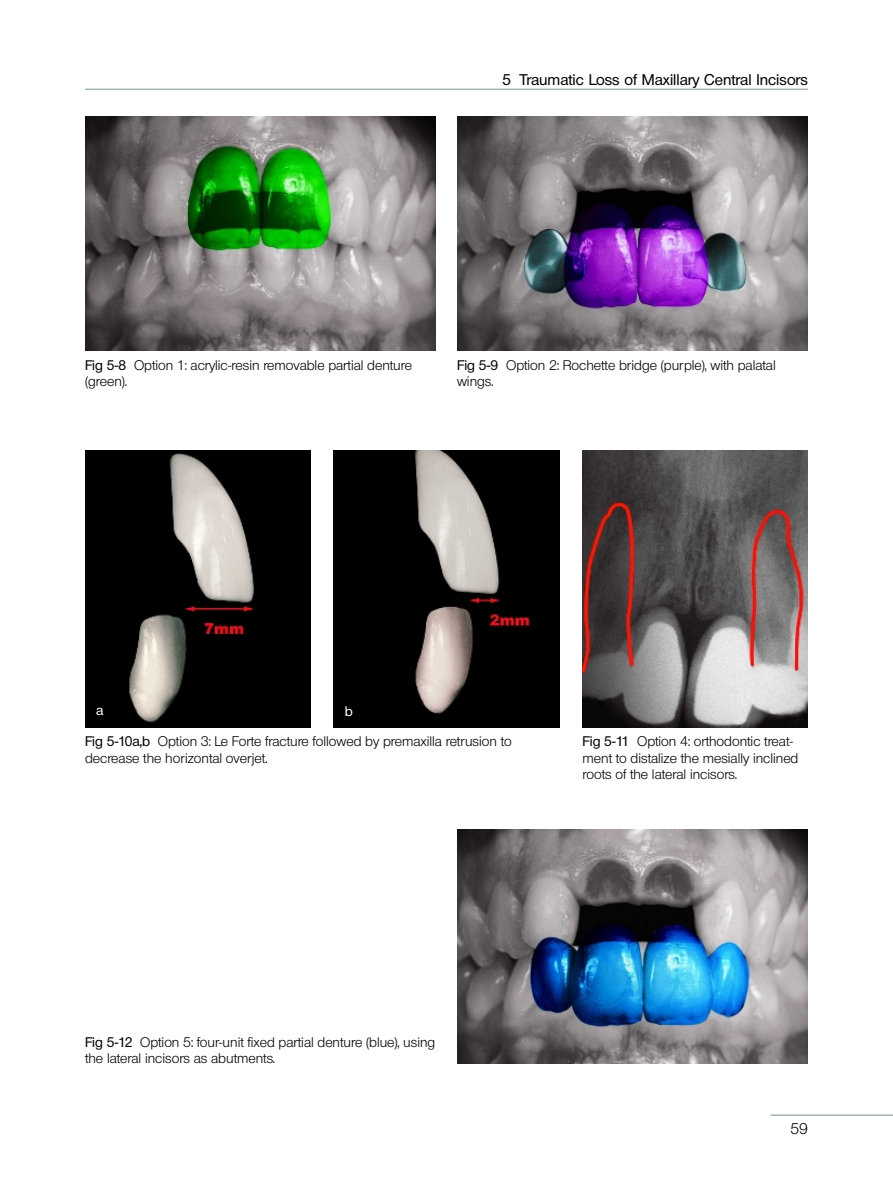
<style>
.page{position:relative;width:893px;height:1191px;background:#fff}
.page>*{position:absolute;margin:0;border:0;box-sizing:border-box;transform-origin:0 0}
.t1{font:500 15px "Olnova";color:#000}
.t2{font:15px "Olnova";color:#000}
.t3{font:13.5px/16.5px "Olnova";color:#000}
.t4{font:500 13.5px "Olnova";color:#fff}
.s1{font-weight:500}
</style>
<div class="page">
<hr style="left:85px;top:89px;width:723px;height:1px;background:#a6b3b3">
<hr style="left:771px;top:1114px;width:122px;height:2px;background:#a6b3b3">
<img style="left:85px;top:117px;width:351px;height:234px">
<img style="left:457px;top:117px;width:351px;height:234px">
<img style="left:85px;top:451px;width:225px;height:276px">
<img style="left:334px;top:451px;width:225px;height:276px">
<img style="left:457px;top:829px;width:351px;height:234px">
<img style="left:583px;top:451px;width:225px;height:276px">
<p class="t1" style="left:502px;top:74px;width:307px">5 Traumatic Loss of Maxillary Central Incisors</p>
<p class="t3" style="left:85px;top:357px;width:329px"><span class="s1">Fig 5-8</span> Option 1: acrylic-resin removable partial denture (green).</p>
<p class="t3" style="left:457px;top:357px;width:320px"><span class="s1">Fig 5-9</span> Option 2: Rochette bridge (purple), with palatal wings.</p>
<p class="t4" style="left:96px;top:705px;width:9px">a</p>
<p class="t4" style="left:345px;top:706px;width:9px">b</p>
<p class="t3" style="left:85px;top:734px;width:428px"><span class="s1">Fig 5-10a,b</span> Option 3: Le Forte fracture followed by premaxilla retrusion to decrease the horizontal overjet.</p>
<p class="t3" style="left:583px;top:734px;width:217px"><span class="s1">Fig 5-11</span> Option 4: orthodontic treat&shy;ment to distalize the mesially inclined roots of the lateral incisors.</p>
<p class="t3" style="left:85px;top:1034px;width:352px"><span class="s1">Fig 5-12</span> Option 5: four-unit fixed partial denture (blue), using the lateral incisors as abutments.</p>
<p class="t2" style="left:790px;top:1122px;width:19px">59</p>
</div>
